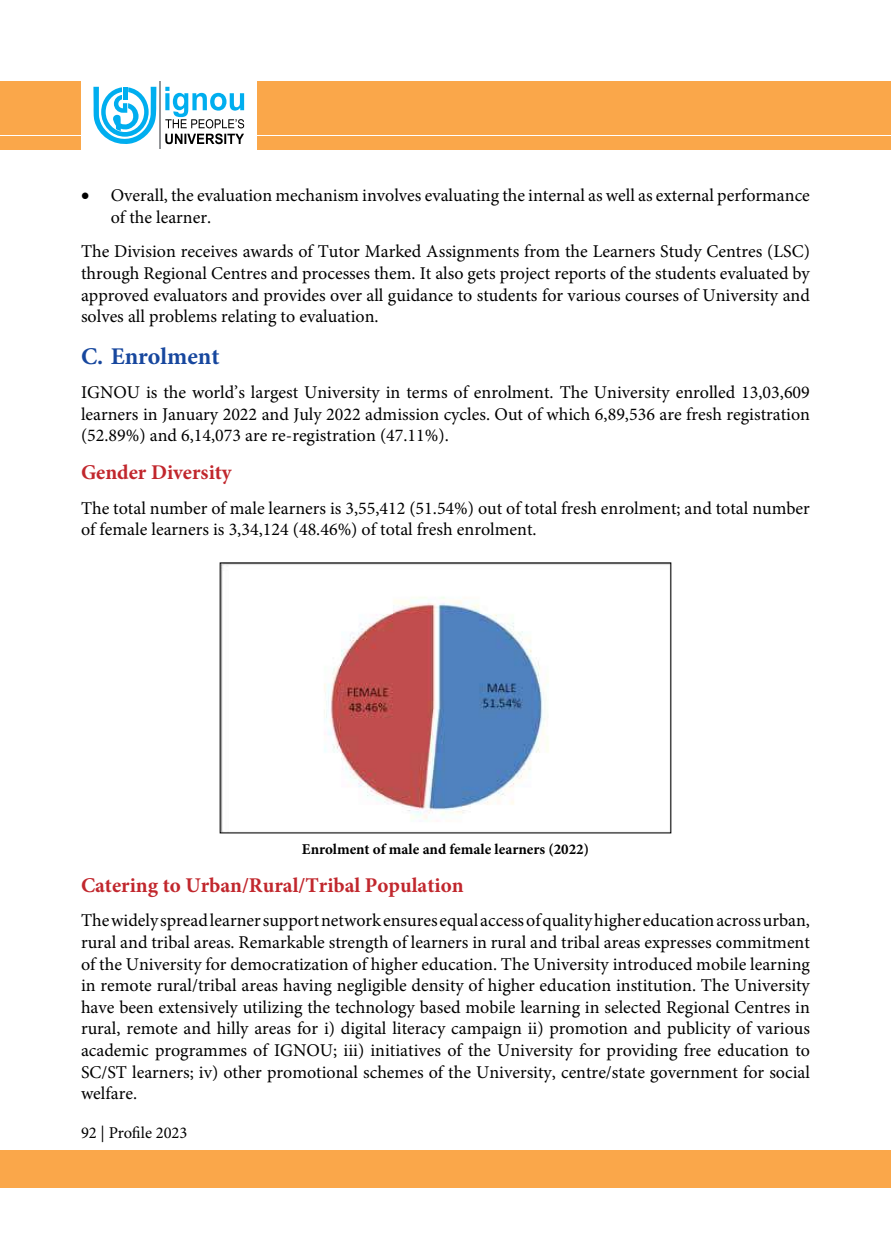
<style>
.page{position:relative;width:891px;height:1242px;background:#fff}
.page>*{position:absolute;margin:0;border:0;box-sizing:border-box;transform-origin:0 0}
.t1{font:700 24px "Minion Pro";color:#17479e}
.t2{font:700 21px "Minion Pro";color:#c1272d}
.t3{font:18px/21.6px "Minion Pro";color:#000;text-align:justify}
.t4{font:16.5px "Minion Pro";color:#000}
.t5{font:700 15px "Minion Pro";color:#000}
</style>
<div class="page">
<div style="left:0;top:81px;width:891px;height:54px;background:#faa74a"></div>
<div style="left:0;top:137px;width:891px;height:13px;background:#faa74a"></div>
<div style="left:0;top:1150px;width:891px;height:38px;background:#faa74a"></div>
<div style="left:81px;top:75px;width:175px;height:81px;background:#fff"></div>
<svg style="left:93px;top:87px;width:63px;height:57px"></svg>
<svg style="left:165px;top:87px;width:79px;height:41px"></svg>
<svg style="left:165px;top:134px;width:79px;height:10px"></svg>
<hr style="left:159px;top:82px;width:2px;height:67px;background:#939598">
<img style="left:222px;top:565px;width:327px;height:266px">
<p class="t3" style="left:111px;top:185px;width:701px;text-indent:-30px">• Overall, the evaluation mechanism involves evaluating the internal as well as external performance of the learner.</p>
<p class="t3" style="left:81px;top:241px;width:730px">The Division receives awards of Tutor Marked Assignments from the Learners Study Centres (LSC) through Regional Centres and processes them. It also gets project reports of the students evaluated by approved evaluators and provides over all guidance to students for various courses of University and solves all problems relating to evaluation.</p>
<h1 class="t1" style="left:81px;top:339px;width:140px">C. Enrolment</h1>
<p class="t3" style="left:81px;top:382px;width:731px">IGNOU is the world’s largest University in terms of enrolment. The University enrolled 13,03,609 learners in January 2022 and July 2022 admission cycles. Out of which 6,89,536 are fresh registration (52.89%) and 6,14,073 are re-registration (47.11%).</p>
<p class="t2" style="left:81px;top:458px;width:152px">Gender Diversity</p>
<p class="t3" style="left:81px;top:497px;width:730px">The total number of male learners is 3,55,412 (51.54%) out of total fresh enrolment; and total number of female learners is 3,34,124 (48.46%) of total fresh enrolment.</p>
<p class="t5" style="left:302px;top:839px;width:289px">Enrolment of male and female learners (2022)</p>
<p class="t2" style="left:81px;top:870px;width:384px">Catering to Urban/Rural/Tribal Population</p>
<p class="t3" style="left:81px;top:910px;width:731px">The widely spread learner support network ensures equal access of quality higher education across urban, rural and tribal areas. Remarkable strength of learners in rural and tribal areas expresses commitment of the University for democratization of higher education. The University introduced mobile learning in remote rural/tribal areas having negligible density of higher education institution. The University have been extensively utilizing the technology based mobile learning in selected Regional Centres in rural, remote and hilly areas for i) digital literacy campaign ii) promotion and publicity of various academic programmes of IGNOU; iii) initiatives of the University for providing free education to SC/ST learners; iv) other promotional schemes of the University, centre/state government for social welfare.</p>
<p class="t4" style="left:81px;top:1121px;width:108px">92 | Profile 2023</p>
</div>
